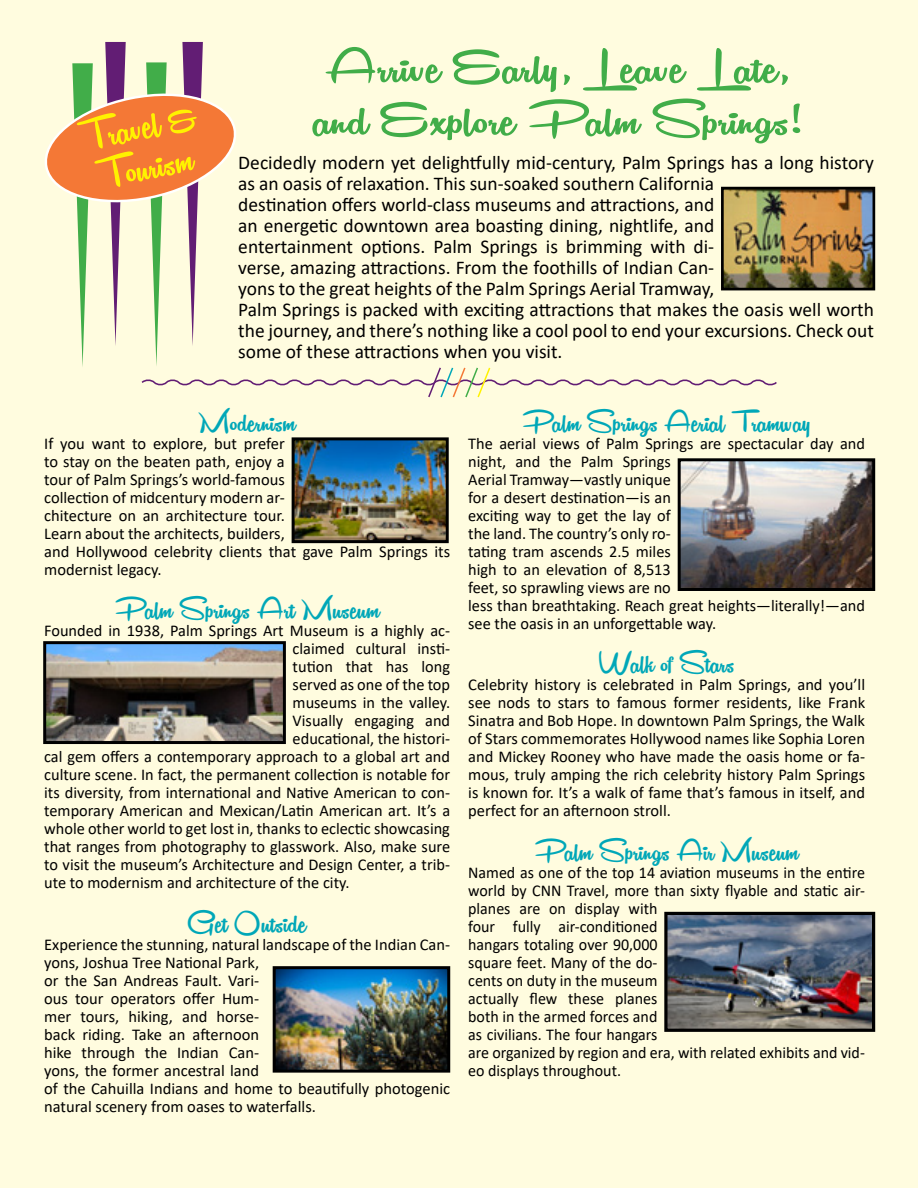
<style>
.page{position:relative;width:918px;height:1188px;background:#fffcdf}
.page>*{position:absolute;margin:0;border:0;box-sizing:border-box;transform-origin:0 0}
.t1{font:55.5px/52.5px "Remachine Script Personal Use";color:#41ad49;scale:1.2 1}
.t2{font:49.05px/41.2px "Remachine Script Personal Use";color:#fff200}
.t3{font:34.5px "Remachine Script Personal Use";color:#00a7b8}
.t4{font:19.5px/21px "Calibri";color:#000}
.t5{font:16.5px/18px "Calibri";color:#000}
</style>
<div class="page">
<img style="left:682px;top:462px;width:189px;height:125px">
<div style="left:678px;top:458px;width:197px;height:133px;border:3px solid #000"></div>
<img style="left:277px;top:970px;width:169px;height:99px">
<div style="left:273px;top:966px;width:177px;height:107px;border:3px solid #000"></div>
<img style="left:779px;top:191px;width:92px;height:95px">
<div style="left:721px;top:187px;width:154px;height:103px;border:3px solid #000"></div>
<img style="left:47px;top:645px;width:235px;height:95px">
<div style="left:43px;top:641px;width:243px;height:103px;border:3px solid #000"></div>
<img style="left:668px;top:916px;width:203px;height:112px">
<div style="left:664px;top:912px;width:211px;height:120px;border:3px solid #000"></div>
<img style="left:296px;top:441px;width:149px;height:98px">
<div style="left:292px;top:437px;width:157px;height:106px;border:3px solid #000"></div>
<svg style="left:45px;top:42px;width:734px;height:356px"></svg>
<h2 class="t2" style="left:75px;top:121px;width:119px;rotate:-12deg">Travel &amp;<br>Tourism</h2>
<h1 class="t1" style="left:313px;top:43px;width:408px">Arrive Early, Leave Late, and Explore Palm Springs!</h1>
<p class="t4" style="left:238px;top:151px;width:637px">Decidedly modern yet delightfully mid-century, Palm Springs has a long history as an oasis of relaxation. This sun-soaked southern California<br>destination offers world-class museums and attractions, and<br>an energetic downtown area boasting dining, nightlife, and<br>entertainment options. Palm Springs is brimming with di-<br>verse, amazing attractions. From the foothills of Indian Can-<br>yons to the great heights of the Palm Springs Aerial Tramway,<br>Palm Springs is packed with exciting attractions that makes the oasis well worth the journey, and there’s nothing like a cool pool to end your excursions. Check out some of these attractions when you visit.</p>
<h3 class="t3" style="left:199px;top:402px;width:99px">Modernism</h3>
<p class="t5" style="left:44px;top:434px;width:407px">If you want to explore, but prefer<br>to stay on the beaten path, enjoy a<br>tour of Palm Springs’s world-famous<br>collection of midcentury modern ar-<br>chitecture on an architecture tour.<br>Learn about the architects, builders,<br>and Hollywood celebrity clients that gave Palm Springs its modernist legacy.</p>
<h3 class="t3" style="left:115px;top:589px;width:267px">Palm Springs Art Museum</h3>
<p class="t5" style="left:44px;top:621px;width:407px">Founded in 1938, Palm Springs Art Museum is a highly ac-</p>
<p class="t5" style="left:293px;top:639px;width:159px">claimed cultural insti-</p>
<p class="t5" style="left:293px;top:657px;width:159px">tution that has long</p>
<p class="t5" style="left:293px;top:675px;width:159px">served as one of the top</p>
<p class="t5" style="left:293px;top:693px;width:159px">museums in the valley.</p>
<p class="t5" style="left:293px;top:711px;width:159px">Visually engaging and</p>
<p class="t5" style="left:293px;top:729px;width:159px">educational, the histori-</p>
<p class="t5" style="left:44px;top:747px;width:407px">cal gem offers a contemporary approach to a global art and</p>
<p class="t5" style="left:44px;top:765px;width:407px">culture scene. In fact, the permanent collection is notable for</p>
<p class="t5" style="left:44px;top:783px;width:407px">its diversity, from international and Native American to con-</p>
<p class="t5" style="left:44px;top:801px;width:407px">temporary American and Mexican/Latin American art. It’s a</p>
<p class="t5" style="left:44px;top:819px;width:407px">whole other world to get lost in, thanks to eclectic showcasing</p>
<p class="t5" style="left:44px;top:837px;width:407px">that ranges from photography to glasswork. Also, make sure</p>
<p class="t5" style="left:44px;top:855px;width:407px">to visit the museum’s Architecture and Design Center, a trib-</p>
<p class="t5" style="left:44px;top:873px;width:307px">ute to modernism and architecture of the city.</p>
<h3 class="t3" style="left:188px;top:903px;width:120px">Get Outside</h3>
<p class="t5" style="left:44px;top:935px;width:408px">Experience the stunning, natural landscape of the Indian Can&shy;yons, Joshua Tree National Park,<br>or the San Andreas Fault. Vari-<br>ous tour operators offer Hum-<br>mer tours, hiking, and horse-<br>back riding. Take an afternoon<br>hike through the Indian Can-<br>yons, the former ancestral land<br>of the Cahuilla Indians and home to beautifully photogenic natural scenery from oases to waterfalls.</p>
<h3 class="t3" style="left:522px;top:402px;width:290px">Palm Springs Aerial Tramway</h3>
<p class="t5" style="left:468px;top:434px;width:398px">The aerial views of Palm Springs are spectacular day and night, and the Palm Springs<br>Aerial Tramway—vastly unique<br>for a desert destination—is an<br>exciting way to get the lay of<br>the land. The country’s only ro-<br>tating tram ascends 2.5 miles<br>high to an elevation of 8,513<br>feet, so sprawling views are no<br>less than breathtaking. Reach great heights—literally!—and see the oasis in an unforgettable way.</p>
<h3 class="t3" style="left:599px;top:643px;width:137px">Walk of Stars</h3>
<p class="t5" style="left:468px;top:675px;width:398px;text-align:justify">Celebrity history is celebrated in Palm Springs, and you’ll see nods to stars to famous former residents, like Frank Sinatra and Bob Hope. In downtown Palm Springs, the Walk of Stars commemorates Hollywood names like Sophia Loren and Mickey Rooney who have made the oasis home or fa&shy;mous, truly amping the rich celebrity history Palm Springs is known for. It’s a walk of fame that’s famous in itself, and perfect for an afternoon stroll.</p>
<h3 class="t3" style="left:534px;top:831px;width:266px">Palm Springs Air Museum</h3>
<p class="t5" style="left:468px;top:863px;width:398px">Named as one of the top 14 aviation museums in the entire world by CNN Travel, more than sixty flyable and static air&shy;planes are on display with<br>four fully air-conditioned<br>hangars totaling over 90,000<br>square feet. Many of the do-<br>cents on duty in the museum<br>actually flew these planes<br>both in the armed forces and<br>as civilians. The four hangars<br>are organized by region and era, with related exhibits and vid&shy;eo displays throughout.</p>
</div>
